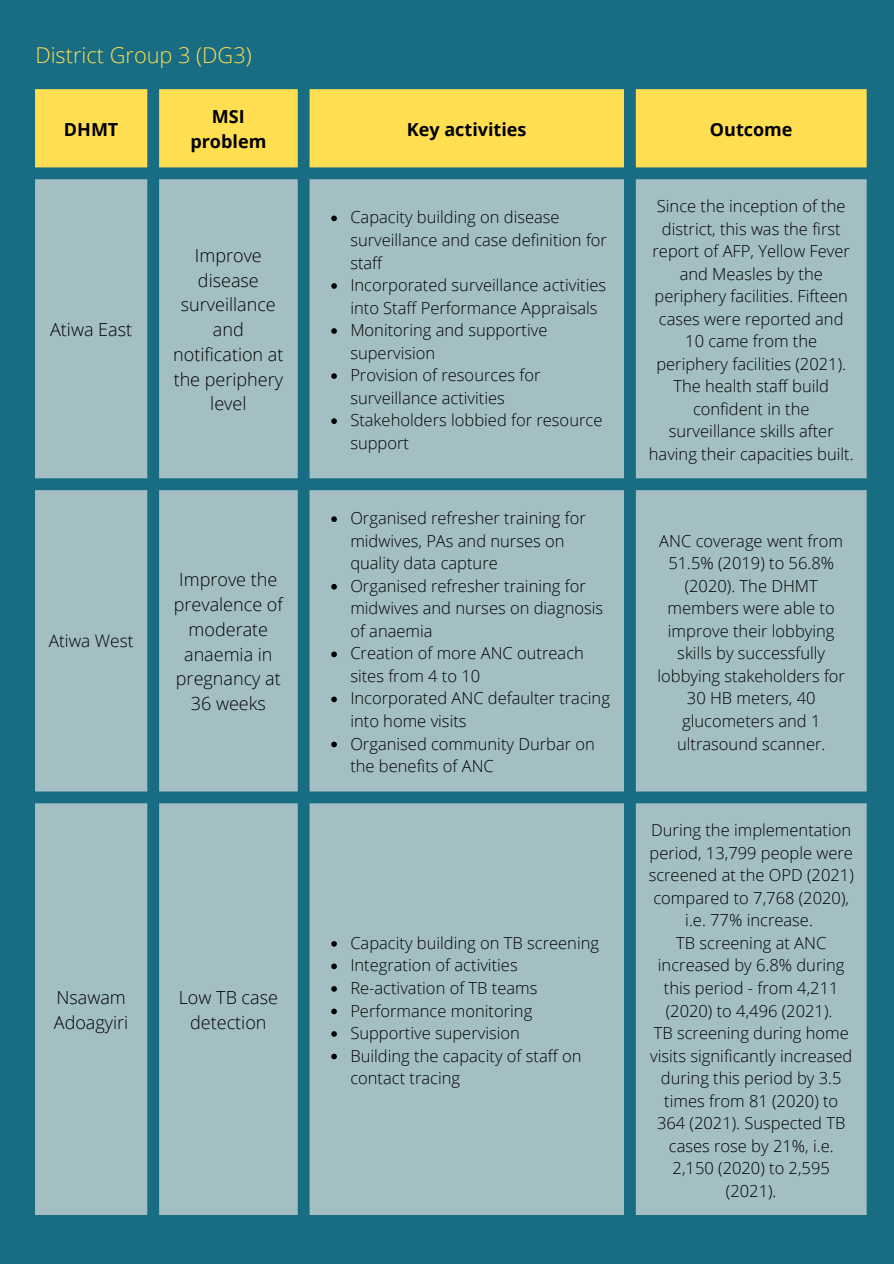
<style>
.page{position:relative;width:894px;height:1264px;background:#fff}
.page>*{position:absolute;margin:0;border:0;box-sizing:border-box;transform-origin:0 0}
.t1{font:300 21.75px "Open Sans";color:#ffde52}
.t2{font:300 18px/24.8px "Open Sans";color:#000;text-align:center}
.t3{font:700 18px/24.8px "Open Sans";color:#000;text-align:center}
.t4{font:300 17.25px "Open Sans";color:#000}
.t5{font:300 16.5px/22.5px "Open Sans";color:#000}
</style>
<div class="page">
<div style="left:0;top:0;width:893px;height:1263px;background:#186d83"></div>
<div style="left:35px;top:89px;width:831px;height:78px;background:#ffde52"></div>
<div style="left:35px;top:179px;width:831px;height:1035px;background:#a4bfc4"></div>
<svg style="left:331px;top:215px;width:6px;height:6px"></svg>
<svg style="left:331px;top:283px;width:6px;height:6px"></svg>
<svg style="left:331px;top:328px;width:6px;height:6px"></svg>
<svg style="left:331px;top:373px;width:6px;height:6px"></svg>
<svg style="left:331px;top:418px;width:6px;height:6px"></svg>
<svg style="left:331px;top:516px;width:6px;height:6px"></svg>
<svg style="left:331px;top:584px;width:6px;height:5px"></svg>
<svg style="left:331px;top:651px;width:6px;height:6px"></svg>
<svg style="left:331px;top:696px;width:6px;height:6px"></svg>
<svg style="left:331px;top:741px;width:6px;height:6px"></svg>
<svg style="left:331px;top:941px;width:6px;height:5px"></svg>
<svg style="left:331px;top:963px;width:6px;height:6px"></svg>
<svg style="left:331px;top:986px;width:6px;height:5px"></svg>
<svg style="left:331px;top:1008px;width:6px;height:6px"></svg>
<svg style="left:331px;top:1031px;width:6px;height:5px"></svg>
<svg style="left:331px;top:1053px;width:6px;height:6px"></svg>
<p class="t1" style="left:35px;top:40px;width:218px">District Group 3 (DG3)</p>
<p class="t3" style="left:64px;top:116px;width:56px">DHMT</p>
<p class="t2" style="left:50px;top:317px;width:83px">Atiwa East</p>
<p class="t4" style="left:49px;top:628px;width:86px">Atiwa West</p>
<p class="t3" style="left:190px;top:104px;width:77px">MSI problem</p>
<p class="t3" style="left:407px;top:116px;width:121px">Key activities</p>
<p class="t3" style="left:709px;top:116px;width:84px">Outcome</p>
<p class="t2" style="left:173px;top:242px;width:112px">Improve disease surveillance and notification at the periphery level</p>
<p class="t2" style="left:174px;top:567px;width:110px">Improve the prevalence of moderate anaemia in pregnancy at<br>36 weeks</p>
<p class="t5" style="left:350px;top:206px;width:258px">Capacity building on disease surveillance and case definition for staff</p>
<p class="t5" style="left:350px;top:273px;width:257px">Incorporated surveillance activities into Staff Performance Appraisals</p>
<p class="t5" style="left:350px;top:318px;width:198px">Monitoring and supportive supervision</p>
<p class="t5" style="left:350px;top:363px;width:191px">Provision of resources for surveillance activities</p>
<p class="t5" style="left:350px;top:408px;width:253px">Stakeholders lobbied for resource support</p>
<p class="t5" style="left:350px;top:506px;width:237px">Organised refresher training for midwives, PAs and nurses on quality data capture</p>
<p class="t5" style="left:350px;top:574px;width:254px">Organised refresher training for midwives and nurses on diagnosis of anaemia</p>
<p class="t5" style="left:350px;top:641px;width:235px">Creation of more ANC outreach sites from 4 to 10</p>
<p class="t5" style="left:350px;top:686px;width:261px">Incorporated ANC defaulter tracing into home visits</p>
<p class="t5" style="left:350px;top:732px;width:246px">Organised community Durbar on the benefits of ANC</p>
<p class="t5" style="left:648px;top:194px;width:206px;text-align:center">Since the inception of the district, this was the first report of AFP, Yellow Fever and Measles by the periphery facilities. Fifteen cases were reported and<br>10 came from the periphery facilities (2021).<br>The health staff build confident in the surveillance skills after having their capacities built.</p>
<p class="t5" style="left:657px;top:529px;width:189px;text-align:center">ANC coverage went from<br>51.5% (2019) to 56.8% (2020). The DHMT members were able to improve their lobbying skills by successfully lobbying stakeholders for<br>30 HB meters, 40 glucometers and 1 ultrasound scanner.</p>
<p class="t2" style="left:54px;top:984px;width:76px;text-align:left">Nsawam<br>Adoagyiri</p>
<p class="t2" style="left:179px;top:984px;width:101px">Low TB case detection</p>
<p class="t5" style="left:350px;top:931px;width:250px">Capacity building on TB screening</p>
<p class="t5" style="left:350px;top:953px;width:169px">Integration of activities</p>
<p class="t5" style="left:350px;top:976px;width:189px">Re-activation of TB teams</p>
<p class="t5" style="left:350px;top:998px;width:183px">Performance monitoring</p>
<p class="t5" style="left:350px;top:1021px;width:171px">Supportive supervision</p>
<p class="t5" style="left:350px;top:1043px;width:232px">Building the capacity of staff on contact tracing</p>
<p class="t5" style="left:648px;top:818px;width:206px;text-align:center">During the implementation period, 13,799 people were screened at the OPD (2021) compared to 7,768 (2020), i.e. 77% increase.</p>
<p class="t5" style="left:657px;top:931px;width:188px;text-align:center">TB screening at ANC increased by 6.8% during this period - from 4,211 (2020) to 4,496 (2021).</p>
<p class="t5" style="left:650px;top:1021px;width:203px;text-align:center">TB screening during home visits significantly increased during this period by 3.5 times from 81 (2020) to<br>364 (2021). Suspected TB cases rose by 21%, i.e.<br>2,150 (2020) to 2,595 (2021).</p>
</div>
